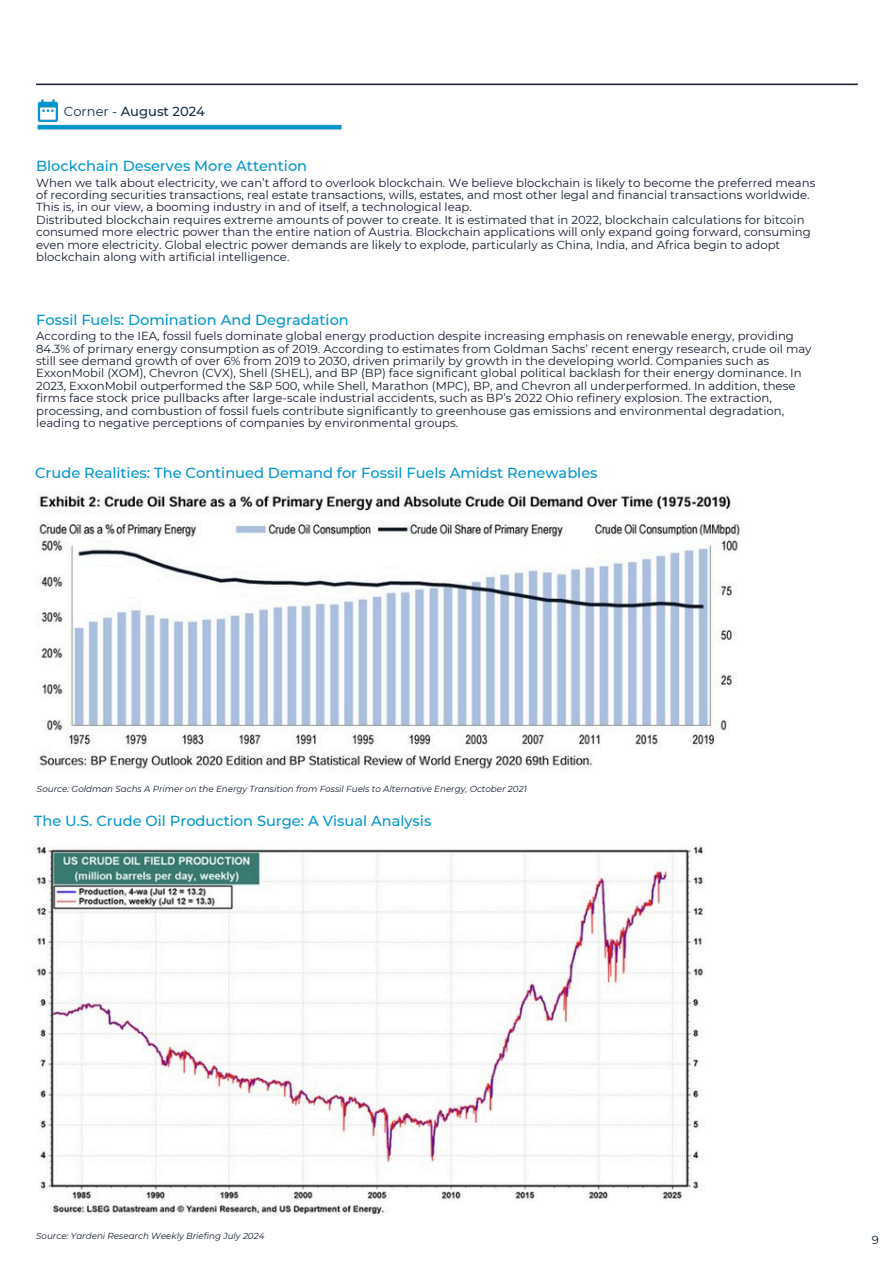
<style>
.page{position:relative;width:894px;height:1264px;background:#fff}
.page>*{position:absolute;margin:0;border:0;box-sizing:border-box;transform-origin:0 0}
.t1{font:500 14.55px "Montserrat";color:#0097ce}
.t2{font:500 13.05px "Montserrat";color:#162d4a}
.t3{font:11.7px/12.3px "Montserrat";color:#121b2e}
.t4{font:11.7px "Montserrat";color:#00182f}
.t5{font:italic 8.7px "Montserrat";color:#121b2e}
.s1{font-weight:400}
</style>
<div class="page">
<img style="left:36px;top:83px;width:822px;height:47px">
<img style="left:37px;top:491px;width:703px;height:280px">
<img style="left:33px;top:846px;width:671px;height:368px">
<p class="t2" style="left:64px;top:104px;width:142px"><span class="s1">Corner -</span> August 2024</p>
<h3 class="t1" style="left:36px;top:157px;width:272px">Blockchain Deserves More Attention</h3>
<h3 class="t3" style="left:36px;top:176px;width:780px">When we talk about electricity, we can’t afford to overlook blockchain. We believe blockchain is likely to become the preferred means of recording securities transactions, real estate transactions, wills, estates, and most other legal and financial transactions worldwide.<br>This is, in our view, a booming industry in and of itself, a technological leap.<br>Distributed blockchain requires extreme amounts of power to create. It is estimated that in 2022, blockchain calculations for bitcoin consumed more electric power than the entire nation of Austria. Blockchain applications will only expand going forward, consuming even more electricity. Global electric power demands are likely to explode, particularly as China, India, and Africa begin to adopt blockchain along with artificial intelligence.</h3>
<h1 class="t1" style="left:36px;top:310px;width:314px">Fossil Fuels: Domination And Degradation</h1>
<h1 class="t3" style="left:36px;top:330px;width:776px">According to the IEA, fossil fuels dominate global energy production despite increasing emphasis on renewable energy, providing 84.3% of primary energy consumption as of 2019. According to estimates from Goldman Sachs’ recent energy research, crude oil may still see demand growth of over 6% from 2019 to 2030, driven primarily by growth in the developing world. Companies such as ExxonMobil (XOM), Chevron (CVX), Shell (SHEL), and BP (BP) face significant global political backlash for their energy dominance. In 2023, ExxonMobil outperformed the S&amp;P 500, while Shell, Marathon (MPC), BP, and Chevron all underperformed. In addition, these firms face stock price pullbacks after large-scale industrial accidents, such as BP’s 2022 Ohio refinery explosion. The extraction, processing, and combustion of fossil fuels contribute significantly to greenhouse gas emissions and environmental degradation, leading to negative perceptions of companies by environmental groups.</h1>
<p class="t1" style="left:35px;top:463px;width:564px">Crude Realities: The Continued Demand for Fossil Fuels Amidst Renewables</p>
<p class="t5" style="left:37px;top:783px;width:491px">Source: Goldman Sachs A Primer on the Energy Transition from Fossil Fuels to Alternative Energy, October 2021</p>
<p class="t1" style="left:34px;top:812px;width:399px">The U.S. Crude Oil Production Surge: A Visual Analysis</p>
<p class="t5" style="left:36px;top:1230px;width:230px">Source: Yardeni Research Weekly Briefing July 2024</p>
<h1 class="t4" style="left:871px;top:1232px;width:9px">9</h1>
</div>
